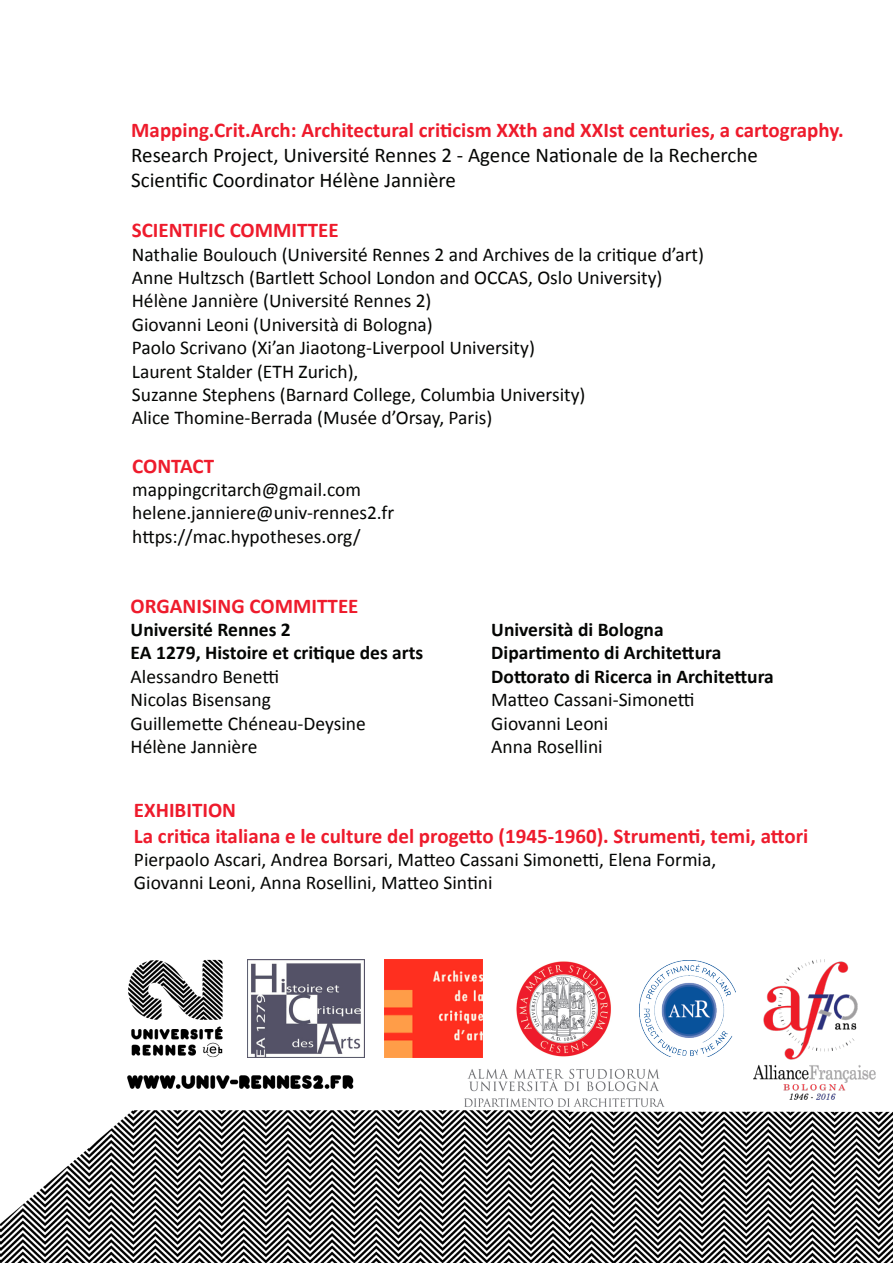
<style>
.page{position:relative;width:893px;height:1263px;background:#fff}
.page>*{position:absolute;margin:0;border:0;box-sizing:border-box;transform-origin:0 0}
.t1{font:700 21px/25.2px "Calibri";color:#ee1b2c}
.t2{font:21px "Calibri";color:#040503}
.t3{font:19.5px "Calibri";color:#040503}
.t4{font:700 19.5px "Calibri";color:#040503}
.s1{font-weight:400;color:#040503}
</style>
<div class="page">
<img style="left:0;top:959px;width:569px;height:304px">
<img style="left:569px;top:1111px;width:324px;height:152px">
<img style="left:668px;top:960px;width:67px;height:97px">
<img style="left:248px;top:959px;width:117px;height:99px">
<div style="left:436px;top:1073px;width:232px;height:23px;background:#fff"></div>
<img style="left:452px;top:959px;width:216px;height:151px">
<img style="left:384px;top:959px;width:99px;height:99px">
<img style="left:753px;top:959px;width:122px;height:140px">
<p class="t1" style="left:131px;top:116px;width:714px">Mapping.Crit.Arch: Architectural criticism XXth and XXIst centuries, a cartography.<br><span class="s1">Research Project, Université Rennes 2 - Agence Nationale de la Recherche</span></p>
<p class="t2" style="left:131px;top:167px;width:326px">Scientific Coordinator Hélène Jannière</p>
<p class="t1" style="left:132px;top:217px;width:208px">SCIENTIFIC COMMITTEE</p>
<p class="t3" style="left:132px;top:242px;width:574px">Nathalie Boulouch (Université Rennes 2 and Archives de la critique d’art)</p>
<p class="t3" style="left:132px;top:265px;width:532px">Anne Hultzsch (Bartlett School London and OCCAS, Oslo University)</p>
<p class="t3" style="left:132px;top:289px;width:301px">Hélène Jannière (Université Rennes 2)</p>
<p class="t3" style="left:132px;top:312px;width:302px">Giovanni Leoni (Università di Bologna)</p>
<p class="t3" style="left:132px;top:336px;width:405px">Paolo Scrivano (Xi’an Jiaotong-Liverpool University)</p>
<p class="t3" style="left:132px;top:359px;width:228px">Laurent Stalder (ETH Zurich),</p>
<p class="t3" style="left:132px;top:382px;width:455px">Suzanne Stephens (Barnard College, Columbia University)</p>
<p class="t3" style="left:132px;top:406px;width:362px">Alice Thomine-Berrada (Musée d’Orsay, Paris)</p>
<p class="t1" style="left:132px;top:452px;width:83px">CONTACT</p>
<p class="t3" style="left:132px;top:477px;width:230px">mappingcritarch@gmail.com</p>
<p class="t3" style="left:132px;top:501px;width:263px">helene.janniere@univ-rennes2.fr</p>
<p class="t3" style="left:132px;top:524px;width:230px">https://mac.hypotheses.org/</p>
<p class="t1" style="left:131px;top:592px;width:229px">ORGANISING COMMITTEE</p>
<p class="t4" style="left:131px;top:617px;width:162px">Université Rennes 2</p>
<p class="t4" style="left:131px;top:641px;width:294px">EA 1279, Histoire et critique des arts</p>
<p class="t3" style="left:131px;top:664px;width:150px">Alessandro Benetti</p>
<p class="t3" style="left:131px;top:688px;width:142px">Nicolas Bisensang</p>
<p class="t3" style="left:131px;top:711px;width:237px">Guillemette Chéneau-Deysine</p>
<p class="t3" style="left:131px;top:734px;width:128px">Hélène Jannière</p>
<p class="t4" style="left:491px;top:617px;width:174px">Università di Bologna</p>
<p class="t4" style="left:491px;top:641px;width:232px">Dipartimento di Architettura</p>
<p class="t4" style="left:491px;top:664px;width:284px">Dottorato di Ricerca in Architettura</p>
<p class="t3" style="left:491px;top:688px;width:205px">Matteo Cassani-Simonetti</p>
<p class="t3" style="left:491px;top:711px;width:119px">Giovanni Leoni</p>
<p class="t3" style="left:491px;top:734px;width:113px">Anna Rosellini</p>
<p class="t1" style="left:134px;top:797px;width:104px">EXHIBITION</p>
<p class="t1" style="left:134px;top:822px;width:676px">La critica italiana e le culture del progetto (1945-1960). Strumenti, temi, attori</p>
<p class="t3" style="left:134px;top:847px;width:584px">Pierpaolo Ascari, Andrea Borsari, Matteo Cassani Simonetti, Elena Formia,</p>
<p class="t3" style="left:134px;top:871px;width:360px">Giovanni Leoni, Anna Rosellini, Matteo Sintini</p>
</div>
